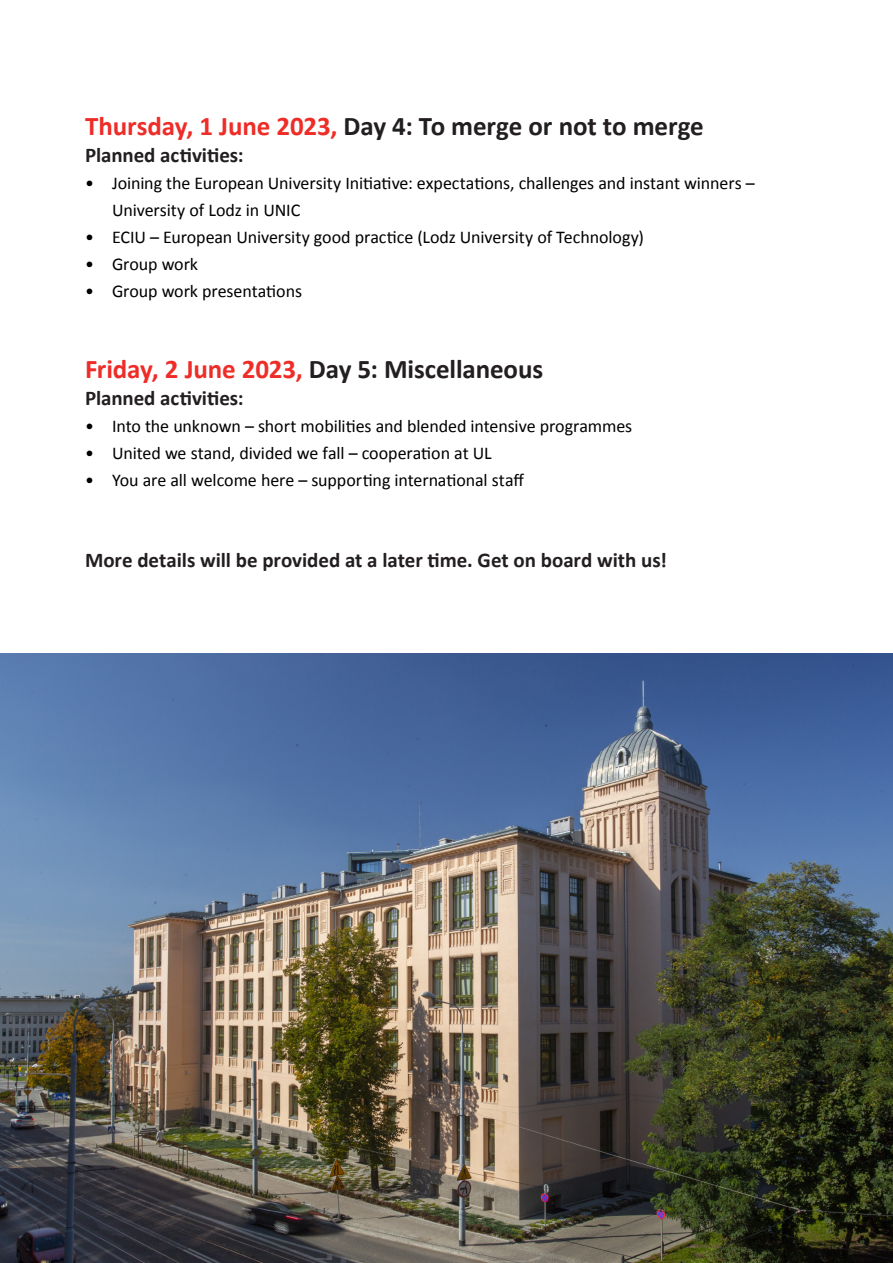
<style>
.page{position:relative;width:893px;height:1263px;background:#fff}
.page>*{position:absolute;margin:0;border:0;box-sizing:border-box;transform-origin:0 0}
.t1{font:700 27px "Calibri";letter-spacing:-.005em;color:#231f20}
.t2{font:700 21px "Calibri";color:#231f20}
.t3{font:18px/27px "Calibri";letter-spacing:-.005em;color:#000}
.s1{color:#ee2d28}
</style>
<div class="page">
<img style="left:0;top:653px;width:893px;height:610px">
<h1 class="t1" style="left:85px;top:107px;width:620px"><span class="s1">Thursday, 1 June 2023,</span> Day 4: To merge or not to merge</h1>
<p class="t2" style="left:85px;top:140px;width:160px">Planned activities:</p>
<p class="t3" style="left:112px;top:169px;width:644px;text-indent:-27px">• Joining the European University Initiative: expectations, challenges and instant winners –<br>University of Lodz in UNIC</p>
<p class="t3" style="left:85px;top:223px;width:560px">• ECIU – European University good practice (Lodz University of Technology)</p>
<p class="t3" style="left:85px;top:250px;width:115px">• Group work</p>
<p class="t3" style="left:85px;top:277px;width:219px">• Group work presentations</p>
<h1 class="t1" style="left:85px;top:350px;width:460px"><span class="s1">Friday, 2 June 2023,</span> Day 5: Miscellaneous</h1>
<p class="t2" style="left:85px;top:383px;width:160px">Planned activities:</p>
<p class="t3" style="left:85px;top:412px;width:549px">• Into the unknown – short mobilities and blended intensive programmes</p>
<p class="t3" style="left:85px;top:439px;width:408px">• United we stand, divided we fall – cooperation at UL</p>
<p class="t3" style="left:85px;top:466px;width:441px">• You are all welcome here – supporting international staff</p>
<p class="t2" style="left:85px;top:545px;width:583px">More details will be provided at a later time. Get on board with us!</p>
</div>
